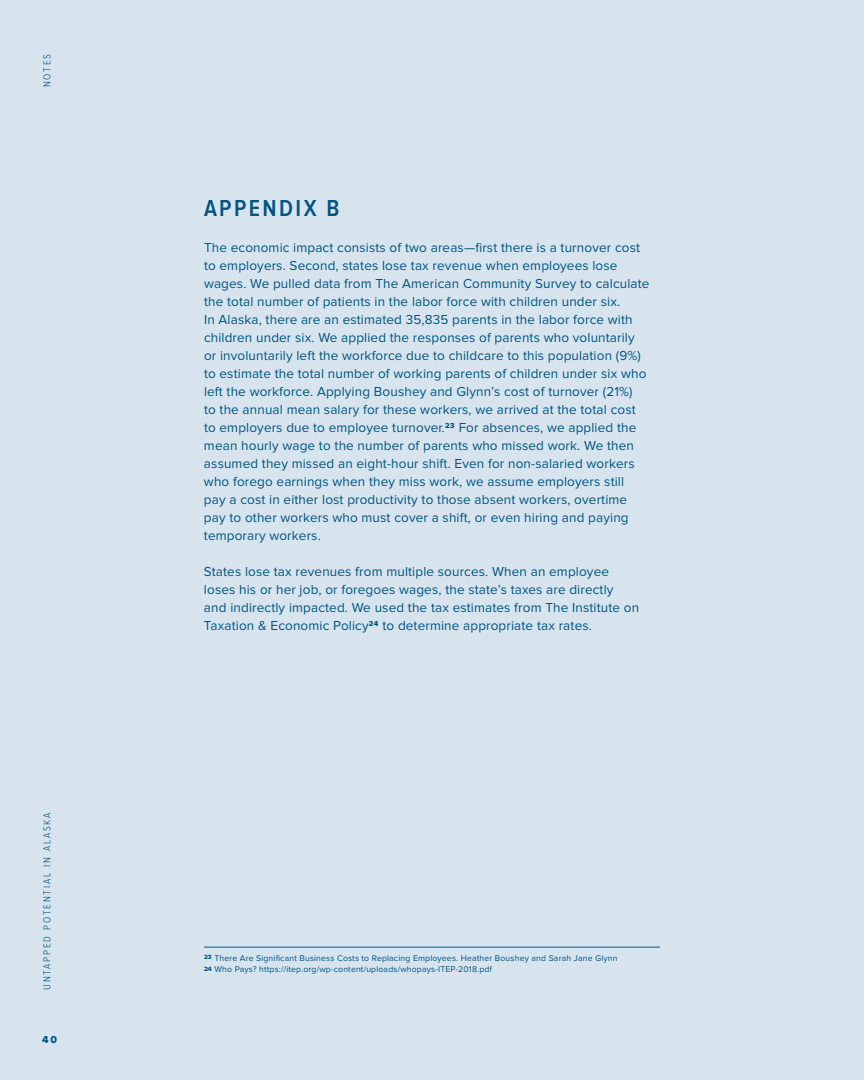
<style>
.page{position:relative;width:864px;height:1080px;background:#d7e4ee}
.page>*{position:absolute;margin:0;border:0;box-sizing:border-box;transform-origin:0 0}
.t1{font:600 24px "Proxima Nova Cond";letter-spacing:.1em;color:#005480}
.t2{font:13.5px/18px "Proxima Nova";letter-spacing:.01em;color:#005480}
.t3{font:300 10.5px "Proxima Nova Cond";letter-spacing:.175em;color:#005480}
.t4{font:10.5px "Proxima Nova Extrabld";color:#005480}
.t5{font:8.7px/11.2px "Proxima Nova";letter-spacing:.02em;color:#005480}
</style>
<div class="page">
<hr style="left:204px;top:947px;width:456px;height:1px;background:#005480">
<p class="t3" style="left:42px;top:87px;width:35px;rotate:-90deg">NOTES</p>
<p class="t3" style="left:42px;top:990px;width:179px;rotate:-90deg">UNTAPPED POTENTIAL IN ALASKA</p>
<p class="t4" style="left:42px;top:1035px;width:16px">40</p>
<h1 class="t1" style="left:204px;top:197px;width:137px">APPENDIX B</h1>
<p class="t2" style="left:204px;top:239px;width:447px">The economic impact consists of two areas—first there is a turnover cost to employers. Second, states lose tax revenue when employees lose wages. We pulled data from The American Community Survey to calculate the total number of patients in the labor force with children under six.<br>In Alaska, there are an estimated 35,835 parents in the labor force with children under six. We applied the responses of parents who voluntarily or involuntarily left the workforce due to childcare to this population (9%) to estimate the total number of working parents of children under six who left the workforce. Applying Boushey and Glynn’s cost of turnover (21%)<br>to the annual mean salary for these workers, we arrived at the total cost to employers due to employee turnover.<sup>23</sup> For absences, we applied the mean hourly wage to the number of parents who missed work. We then assumed they missed an eight-hour shift. Even for non-salaried workers who forego earnings when they miss work, we assume employers still<br>pay a cost in either lost productivity to those absent workers, overtime pay to other workers who must cover a shift, or even hiring and paying temporary workers.</p>
<p class="t2" style="left:204px;top:563px;width:437px">States lose tax revenues from multiple sources. When an employee loses his or her job, or foregoes wages, the state’s taxes are directly and indirectly impacted. We used the tax estimates from The Institute on Taxation &amp; Economic Policy<sup>24</sup> to determine appropriate tax rates.</p>
<p class="t5" style="left:204px;top:953px;width:415px"><sup>23</sup> There Are Significant Business Costs to Replacing Employees. Heather Boushey and Sarah Jane Glynn<br><sup>24</sup> Who Pays? https://itep.org/wp-content/uploads/whopays-ITEP-2018.pdf</p>
</div>
